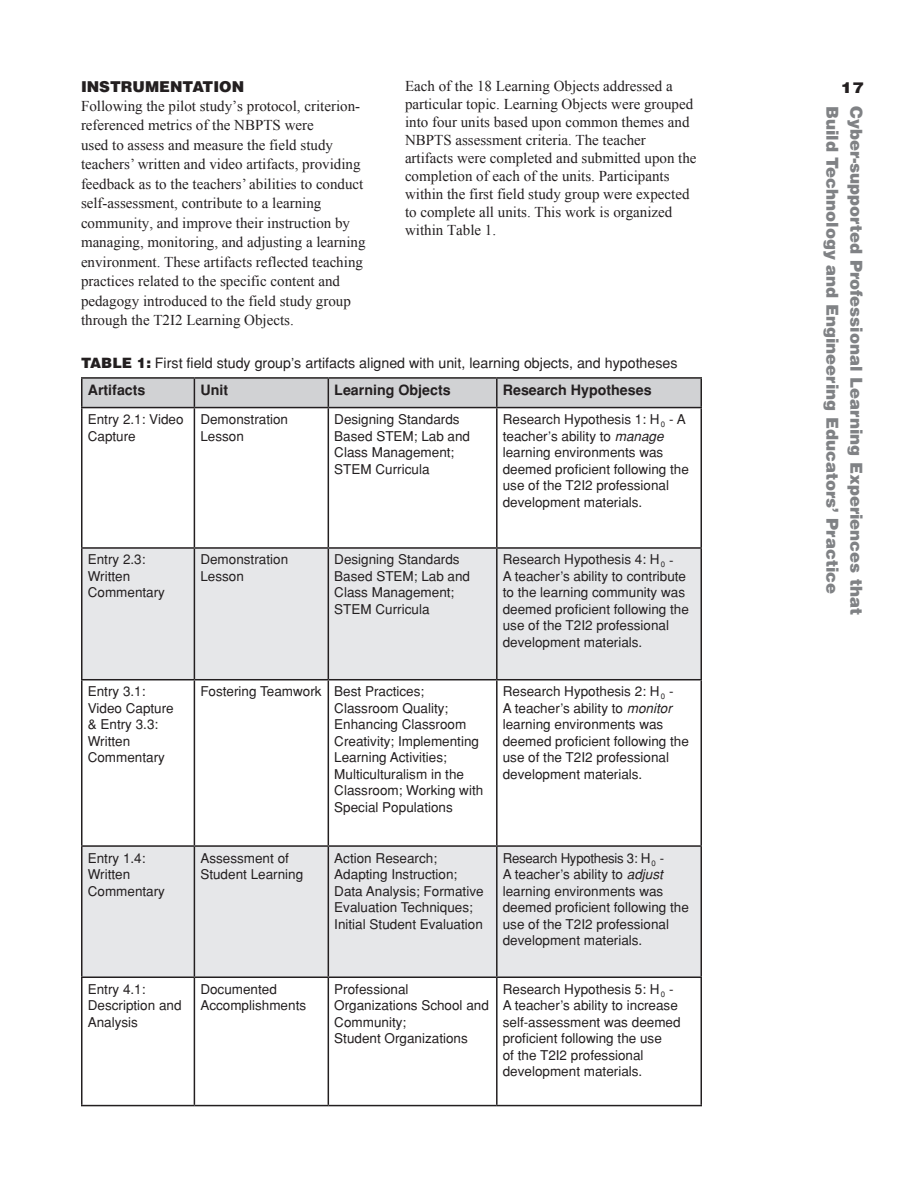
<style>
.page{position:relative;width:918px;height:1188px;background:#fff}
.page>*{position:absolute;margin:0;border:0;box-sizing:border-box;transform-origin:0 0}
.t1{font:900 16.5px "Helvetica";color:#808285}
.t2{font:15px/19.5px "Times New Roman";color:#231f20}
.t3{font:900 15px "Helvetica";color:#231f20}
.t4{font:900 15px "Helvetica";color:#231f20;scale:1.15 1}
.t5{font:14.25px/26.8px "Helvetica";color:#231f20}
.t6{font:700 14.25px "Helvetica";color:#231f20}
.t7{font:13.5px/16.5px "Helvetica";color:#231f20}
.s1{font-weight:900}
.s2{font-weight:700}
.s3{font-style:italic}
</style>
<div class="page">
<svg style="left:82px;top:549px;width:618px;height:428px;fill:#e6e7e9"></svg>
<hr style="left:81px;top:377px;width:113px;height:2px;background:#231f20">
<hr style="left:194px;top:377px;width:134px;height:2px;background:#231f20">
<hr style="left:328px;top:377px;width:169px;height:2px;background:#231f20">
<svg style="left:81px;top:378px;width:619px;height:29px;background:#cbccce"></svg>
<hr style="left:497px;top:377px;width:205px;height:2px;background:#231f20">
<hr style="left:496px;top:379px;width:2px;height:28px;background:#231f20">
<hr style="left:700px;top:379px;width:2px;height:28px;background:#231f20">
<hr style="left:81px;top:408px;width:1px;height:139px;background:#231f20">
<hr style="left:81px;top:407px;width:113px;height:1px;background:#231f20">
<hr style="left:194px;top:407px;width:134px;height:1px;background:#231f20">
<hr style="left:328px;top:407px;width:169px;height:1px;background:#231f20">
<hr style="left:497px;top:407px;width:205px;height:1px;background:#231f20">
<hr style="left:194px;top:408px;width:1px;height:139px;background:#231f20">
<hr style="left:328px;top:408px;width:1px;height:139px;background:#231f20">
<hr style="left:496px;top:408px;width:2px;height:139px;background:#231f20">
<hr style="left:700px;top:408px;width:2px;height:139px;background:#231f20">
<hr style="left:328px;top:680px;width:1px;height:165px;background:#231f20">
<hr style="left:496px;top:680px;width:2px;height:165px;background:#231f20">
<hr style="left:700px;top:680px;width:2px;height:165px;background:#231f20">
<hr style="left:81px;top:547px;width:113px;height:2px;background:#231f20">
<hr style="left:81px;top:549px;width:1px;height:130px;background:#231f20">
<hr style="left:194px;top:547px;width:134px;height:2px;background:#231f20">
<hr style="left:194px;top:549px;width:1px;height:130px;background:#231f20">
<hr style="left:194px;top:679px;width:134px;height:1px;background:#231f20">
<hr style="left:328px;top:547px;width:169px;height:2px;background:#231f20">
<hr style="left:328px;top:549px;width:1px;height:130px;background:#231f20">
<hr style="left:328px;top:679px;width:169px;height:1px;background:#231f20">
<hr style="left:497px;top:547px;width:205px;height:2px;background:#231f20">
<hr style="left:496px;top:549px;width:2px;height:130px;background:#231f20">
<hr style="left:700px;top:549px;width:2px;height:130px;background:#231f20">
<hr style="left:497px;top:679px;width:205px;height:1px;background:#231f20">
<hr style="left:81px;top:847px;width:1px;height:130px;background:#231f20">
<hr style="left:194px;top:845px;width:134px;height:2px;background:#231f20">
<hr style="left:194px;top:847px;width:1px;height:130px;background:#231f20">
<hr style="left:328px;top:845px;width:169px;height:2px;background:#231f20">
<hr style="left:328px;top:847px;width:1px;height:130px;background:#231f20">
<hr style="left:497px;top:845px;width:205px;height:2px;background:#231f20">
<hr style="left:496px;top:847px;width:2px;height:130px;background:#231f20">
<hr style="left:700px;top:847px;width:2px;height:130px;background:#231f20">
<hr style="left:81px;top:977px;width:113px;height:1px;background:#231f20">
<hr style="left:81px;top:978px;width:1px;height:127px;background:#231f20">
<hr style="left:81px;top:1105px;width:113px;height:1px;background:#231f20">
<hr style="left:194px;top:977px;width:134px;height:1px;background:#231f20">
<hr style="left:194px;top:978px;width:1px;height:127px;background:#231f20">
<hr style="left:194px;top:1105px;width:134px;height:1px;background:#231f20">
<hr style="left:328px;top:977px;width:169px;height:1px;background:#231f20">
<hr style="left:328px;top:978px;width:1px;height:127px;background:#231f20">
<hr style="left:328px;top:1105px;width:169px;height:1px;background:#231f20">
<hr style="left:497px;top:977px;width:205px;height:1px;background:#231f20">
<hr style="left:496px;top:978px;width:2px;height:127px;background:#231f20">
<hr style="left:700px;top:978px;width:2px;height:127px;background:#231f20">
<hr style="left:497px;top:1105px;width:205px;height:1px;background:#231f20">
<hr style="left:81px;top:679px;width:113px;height:1px;background:#231f20">
<hr style="left:81px;top:680px;width:1px;height:165px;background:#231f20">
<hr style="left:194px;top:680px;width:1px;height:165px;background:#231f20">
<hr style="left:81px;top:845px;width:113px;height:2px;background:#231f20">
<p class="t3" style="left:81px;top:76px;width:165px">INSTRUMENTATION</p>
<p class="t4" style="left:841px;top:78px;width:22px">17</p>
<p class="t2" style="left:81px;top:96px;width:286px">Following the pilot study’s protocol, criterion&shy;referenced metrics of the NBPTS were<br>used to assess and measure the field study teachers’ written and video artifacts, providing feedback as to the teachers’ abilities to conduct self-assessment, contribute to a learning community, and improve their instruction by managing, monitoring, and adjusting a learning environment. These artifacts reflected teaching practices related to the specific content and pedagogy introduced to the field study group through the T2I2 Learning Objects.</p>
<p class="t2" style="left:405px;top:77px;width:293px;line-height:18px">Each of the 18 Learning Objects addressed a particular topic. Learning Objects were grouped into four units based upon common themes and NBPTS assessment criteria. The teacher artifacts were completed and submitted upon the completion of each of the units. Participants within the first field study group were expected to complete all units. This work is organized within Table 1.</p>
<p class="t1" style="left:843px;top:106px;width:490px;rotate:90deg">Build Technology and Engineering Educators’ Practice</p>
<p class="t1" style="left:867px;top:106px;width:511px;rotate:90deg">Cyber-supported Professional Learning Experiences that</p>
<p class="t5" style="left:88px;top:350px;width:591px;text-indent:-7px"><span class="s1">TABLE 1:</span> First field study group’s artifacts aligned with unit, learning objects, and hypotheses<br><span class="s2">Artifacts</span></p>
<p class="t6" style="left:200px;top:382px;width:29px">Unit</p>
<p class="t6" style="left:334px;top:382px;width:118px">Learning Objects</p>
<p class="t6" style="left:503px;top:382px;width:150px">Research Hypotheses</p>
<p class="t7" style="left:88px;top:411px;width:97px">Entry 2.1: Video<br>Capture</p>
<p class="t7" style="left:200px;top:411px;width:89px">Demonstration<br>Lesson</p>
<p class="t7" style="left:334px;top:411px;width:137px">Designing Standards<br>Based STEM; Lab and<br>Class Management;<br>STEM Curricula</p>
<p class="t7" style="left:503px;top:411px;width:188px">Research Hypothesis 1: H<sub>0</sub> - A teacher’s ability to <span class="s3">manage </span>learning environments was deemed proficient following the use of the T2I2 professional development materials.</p>
<p class="t7" style="left:88px;top:551px;width:79px">Entry 2.3:<br>Written<br>Commentary</p>
<p class="t7" style="left:200px;top:551px;width:89px">Demonstration<br>Lesson</p>
<p class="t7" style="left:334px;top:551px;width:137px">Designing Standards<br>Based STEM; Lab and<br>Class Management;<br>STEM Curricula</p>
<p class="t7" style="left:503px;top:551px;width:188px">Research Hypothesis 4: H<sub>0</sub> -<br>A teacher’s ability to contribute to the learning community was deemed proficient following the use of the T2I2 professional development materials.</p>
<p class="t7" style="left:88px;top:683px;width:88px">Entry 3.1:<br>Video Capture &amp; Entry 3.3:<br>Written<br>Commentary</p>
<p class="t7" style="left:334px;top:683px;width:151px;text-indent:-134px">Fostering Teamwork Best Practices;<br>Classroom Quality;<br>Enhancing Classroom<br>Creativity; Implementing<br>Learning Activities;<br>Multiculturalism in the<br>Classroom; Working with<br>Special Populations</p>
<p class="t7" style="left:503px;top:683px;width:188px">Research Hypothesis 2: H<sub>0</sub> -<br>A teacher’s ability to <span class="s3">monitor </span>learning environments was deemed proficient following the use of the T2I2 professional development materials.</p>
<p class="t7" style="left:88px;top:849px;width:79px">Entry 1.4:<br>Written<br>Commentary</p>
<p class="t7" style="left:200px;top:849px;width:104px">Assessment of<br>Student Learning</p>
<p class="t7" style="left:334px;top:849px;width:151px">Action Research;<br>Adapting Instruction;<br>Data Analysis; Formative<br>Evaluation Techniques;<br>Initial Student Evaluation</p>
<p class="t7" style="left:503px;top:849px;width:188px">Research Hypothesis 3: H <sub>0</sub> -<br>A teacher’s ability to <span class="s3">adjust </span>learning environments was deemed proficient following the use of the T2I2 professional development materials.</p>
<p class="t7" style="left:88px;top:981px;width:95px">Entry 4.1:<br>Description and<br>Analysis</p>
<p class="t7" style="left:200px;top:981px;width:107px">Documented<br>Accomplishments</p>
<p class="t7" style="left:334px;top:981px;width:156px">Professional<br>Organizations School and<br>Community;<br>Student Organizations</p>
<p class="t7" style="left:503px;top:981px;width:179px">Research Hypothesis 5: H<sub>0</sub> -<br>A teacher’s ability to increase self-assessment was deemed proficient following the use<br>of the T2I2 professional development materials.</p>
</div>
